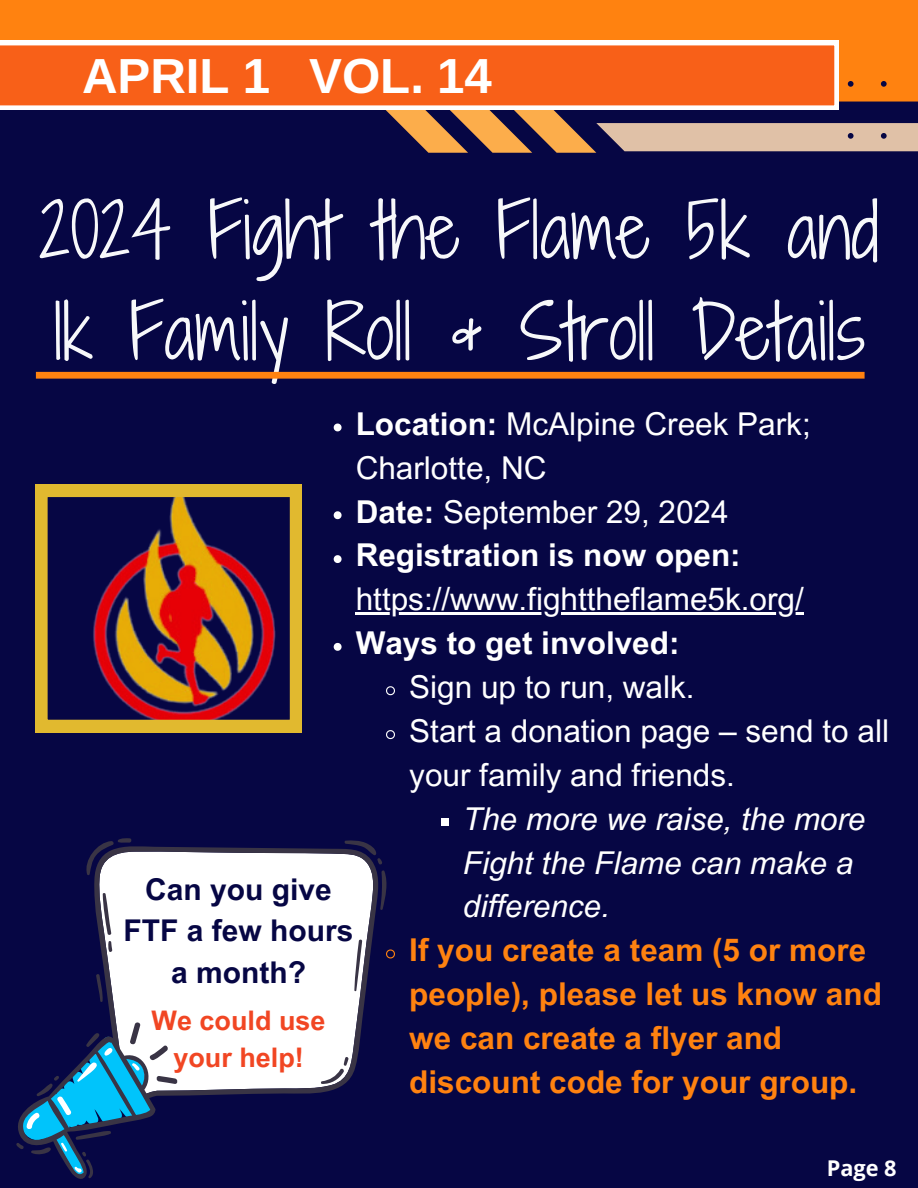
<style>
.page{position:relative;width:918px;height:1188px;background:#060644}
.page>*{position:absolute;margin:0;border:0;box-sizing:border-box;transform-origin:0 0}
.t1{font:72.75px/101.2px "Shadows Into Light Two";color:#f7f8fa}
.t2{font:49.2px "Ramabhadra";color:#fff}
.t3{font:31.5px/43.8px "Arial MT Pro";color:#fff}
.t4{font:700 31.5px/43.8px "Arial MT Pro";color:#ff8210}
.t5{font:italic 31.5px/43.8px "Arial MT Pro";color:#fff}
.t6{font:700 31.5px "Arial MT Pro";color:#fff}
.t7{font:700 30px/41.7px "Arial MT Pro";color:#060644;text-align:center}
.t8{font:700 27px/37.2px "Arial MT Pro";color:#f14623;text-align:center}
.t9{font:700 21.75px "Open Sans";color:#fff}
.s1{font-weight:700}
</style>
<div class="page">
<div style="left:0;top:0;width:918px;height:45px;background:#ff8210"></div>
<svg style="left:0;top:41px;width:839px;height:69px;background:#f98047"></svg>
<svg style="left:321px;top:45px;width:597px;height:108px"></svg>
<svg style="left:35px;top:485px;width:267px;height:247px"></svg>
<svg style="left:334px;top:424px;width:8px;height:7px"></svg>
<svg style="left:334px;top:511px;width:8px;height:8px"></svg>
<svg style="left:334px;top:555px;width:8px;height:8px"></svg>
<hr style="left:356px;top:613px;width:448px;height:2px;background:#fff">
<svg style="left:334px;top:643px;width:8px;height:8px"></svg>
<svg style="left:386px;top:686px;width:9px;height:10px"></svg>
<svg style="left:386px;top:730px;width:9px;height:10px"></svg>
<div style="left:441px;top:818px;width:7px;height:8px;background:#fff"></div>
<svg style="left:386px;top:949px;width:9px;height:10px"></svg>
<div style="left:36px;top:372px;width:829px;height:7px;background:#ff8210"></div>
<svg style="left:86px;top:838px;width:300px;height:258px;background:#cbcad5"></svg>
<svg style="left:16px;top:1022px;width:162px;height:157px"></svg>
<p class="t2" style="left:82px;top:48px;width:411px">APRIL 1 VOL. 14</p>
<p class="t1" style="left:39px;top:180px;width:842px">2024 Fight the Flame 5k and<br>1k Family Roll &amp; Stroll Details</p>
<h2 class="t3" style="left:356px;top:406px;width:457px"><span class="s1">Location:</span> McAlpine Creek Park;<br>Charlotte, NC</h2>
<p class="t3" style="left:356px;top:494px;width:374px"><span class="s1">Date:</span> September 29, 2024</p>
<h1 class="t6" style="left:356px;top:544px;width:387px">Registration is now open:</h1>
<p class="t3" style="left:356px;top:581px;width:450px">https://www.fighttheflame5k.org/<br><span class="s1">Ways to get involved:</span></p>
<p class="t3" style="left:409px;top:669px;width:287px">Sign up to run, walk.</p>
<p class="t3" style="left:409px;top:713px;width:481px">Start a donation page – send to all your family and friends.</p>
<p class="t5" style="left:463px;top:801px;width:404px">The more we raise, the more<br>Fight the Flame can make a difference.</p>
<p class="t4" style="left:409px;top:932px;width:474px">If you create a team (5 or more people), please let us know and we can create a flyer and discount code for your group.</p>
<p class="t7" style="left:124px;top:872px;width:231px">Can you give<br>FTF a few hours a month?</p>
<p class="t8" style="left:152px;top:1006px;width:176px">We could use your help!</p>
<p class="t9" style="left:827px;top:1153px;width:71px">Page 8</p>
</div>
